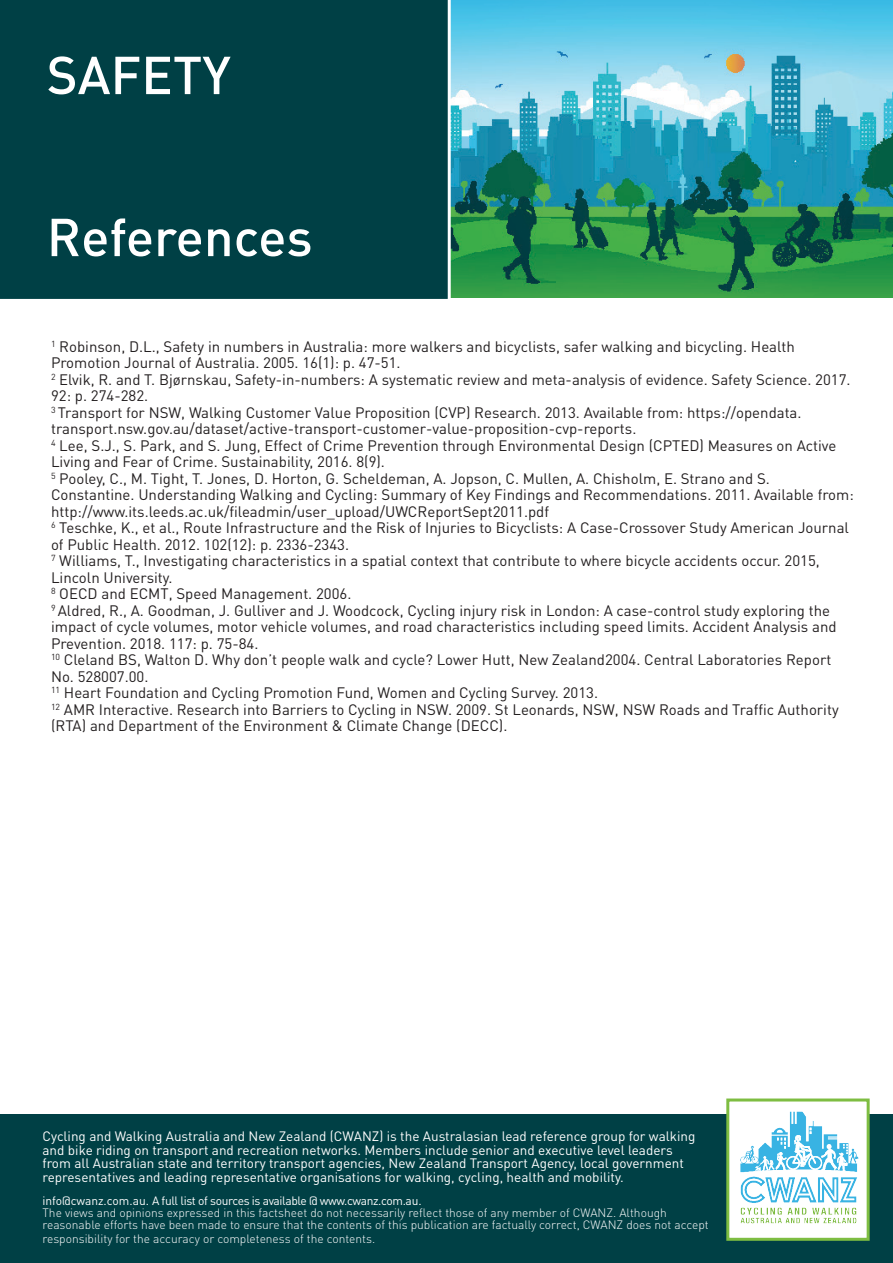
<style>
.page{position:relative;width:893px;height:1263px;background:#fff}
.page>*{position:absolute;margin:0;border:0;box-sizing:border-box;transform-origin:0 0}
.t1{font:500 52.5px "DIN Pro";color:#fff}
.t2{font:15px/16.5px "DIN Pro";color:#231f20}
.t3{font:13.5px/13.5px "DIN Pro";color:#fff}
.t4{font:300 12px/12px "DIN Pro";color:#fff}
.t5{font:12px "DIN Pro";letter-spacing:-.03em;color:#fff}
</style>
<div class="page">
<img style="left:451px;top:0;width:442px;height:298px">
<div style="left:0;top:0;width:451px;height:299px;background:#004045"></div>
<div style="left:0;top:1115px;width:893px;height:148px;background:#004045"></div>
<img style="left:730px;top:1111px;width:136px;height:126px">
<div style="left:726px;top:1098px;width:144px;height:143px;border:3px solid #7ebd42"></div>
<p class="t1" style="left:47px;top:39px;width:186px">SAFETY</p>
<p class="t1" style="left:47px;top:201px;width:267px">References</p>
<p class="t2" style="left:51px;top:337px;width:745px"><sup>1</sup> Robinson, D.L., Safety in numbers in Australia: more walkers and bicyclists, safer walking and bicycling. Health<br>Promotion Journal of Australia. 2005. 16(1): p. 47-51.</p>
<p class="t2" style="left:51px;top:370px;width:801px"><sup>2</sup> Elvik, R. and T. Bjørnskau, Safety-in-numbers: A systematic review and meta-analysis of evidence. Safety Science. 2017.<br>92: p. 274-282.</p>
<p class="t2" style="left:51px;top:403px;width:752px"><sup>3</sup> Transport for NSW, Walking Customer Value Proposition (CVP) Research. 2013. Available from: https://opendata. transport.nsw.gov.au/dataset/active-transport-customer-value-proposition-cvp-reports.</p>
<p class="t2" style="left:51px;top:436px;width:787px"><sup>4</sup> Lee, S.J., S. Park, and S. Jung, Effect of Crime Prevention through Environmental Design (CPTED) Measures on Active<br>Living and Fear of Crime. Sustainability, 2016. 8(9).</p>
<p class="t2" style="left:51px;top:469px;width:804px"><sup>5</sup> Pooley, C., M. Tight, T. Jones, D. Horton, G. Scheldeman, A. Jopson, C. Mullen, A. Chisholm, E. Strano and S.<br>Constantine. Understanding Walking and Cycling: Summary of Key Findings and Recommendations. 2011. Available from: http://www.its.leeds.ac.uk/fileadmin/user_upload/UWCReportSept2011.pdf</p>
<p class="t2" style="left:51px;top:519px;width:799px"><sup>6</sup> Teschke, K., et al., Route Infrastructure and the Risk of Injuries to Bicyclists: A Case-Crossover Study American Journal of Public Health. 2012. 102(12): p. 2336-2343.</p>
<p class="t2" style="left:51px;top:552px;width:770px"><sup>7</sup> Williams, T., Investigating characteristics in a spatial context that contribute to where bicycle accidents occur. 2015,<br>Lincoln University.</p>
<p class="t2" style="left:51px;top:585px;width:302px"><sup>8</sup> OECD and ECMT, Speed Management. 2006.</p>
<p class="t2" style="left:51px;top:601px;width:787px"><sup>9</sup> Aldred, R., A. Goodman, J. Gulliver and J. Woodcock, Cycling injury risk in London: A case-control study exploring the impact of cycle volumes, motor vehicle volumes, and road characteristics including speed limits. Accident Analysis and<br>Prevention. 2018. 117: p. 75-84.</p>
<p class="t2" style="left:51px;top:651px;width:782px"><sup>10</sup> Cleland BS, Walton D. Why don’t people walk and cycle? Lower Hutt, New Zealand2004. Central Laboratories Report<br>No. 528007.00.</p>
<p class="t2" style="left:51px;top:684px;width:548px"><sup>11</sup> Heart Foundation and Cycling Promotion Fund, Women and Cycling Survey. 2013.</p>
<p class="t2" style="left:51px;top:700px;width:789px"><sup>12</sup> AMR Interactive. Research into Barriers to Cycling in NSW. 2009. St Leonards, NSW, NSW Roads and Traffic Authority (RTA) and Department of the Environment &amp; Climate Change (DECC).</p>
<p class="t3" style="left:43px;top:1129px;width:654px">Cycling and Walking Australia and New Zealand (CWANZ) is the Australasian lead reference group for walking and bike riding on transport and recreation networks. Members include senior and executive level leaders from all Australian state and territory transport agencies, New Zealand Transport Agency, local government representatives and leading representative organisations for walking, cycling, health and mobility.</p>
<p class="t5" style="left:43px;top:1193px;width:381px">info@cwanz.com.au. A full list of sources is available @ www.cwanz.com.au.</p>
<p class="t4" style="left:43px;top:1206px;width:668px">The views and opinions expressed in this factsheet do not necessarily reflect those of any member of CWANZ. Although reasonable efforts have been made to ensure that the contents of this publication are factually correct, CWANZ does not accept</p>
<p class="t4" style="left:43px;top:1232px;width:334px">responsibility for the accuracy or completeness of the contents.</p>
</div>
